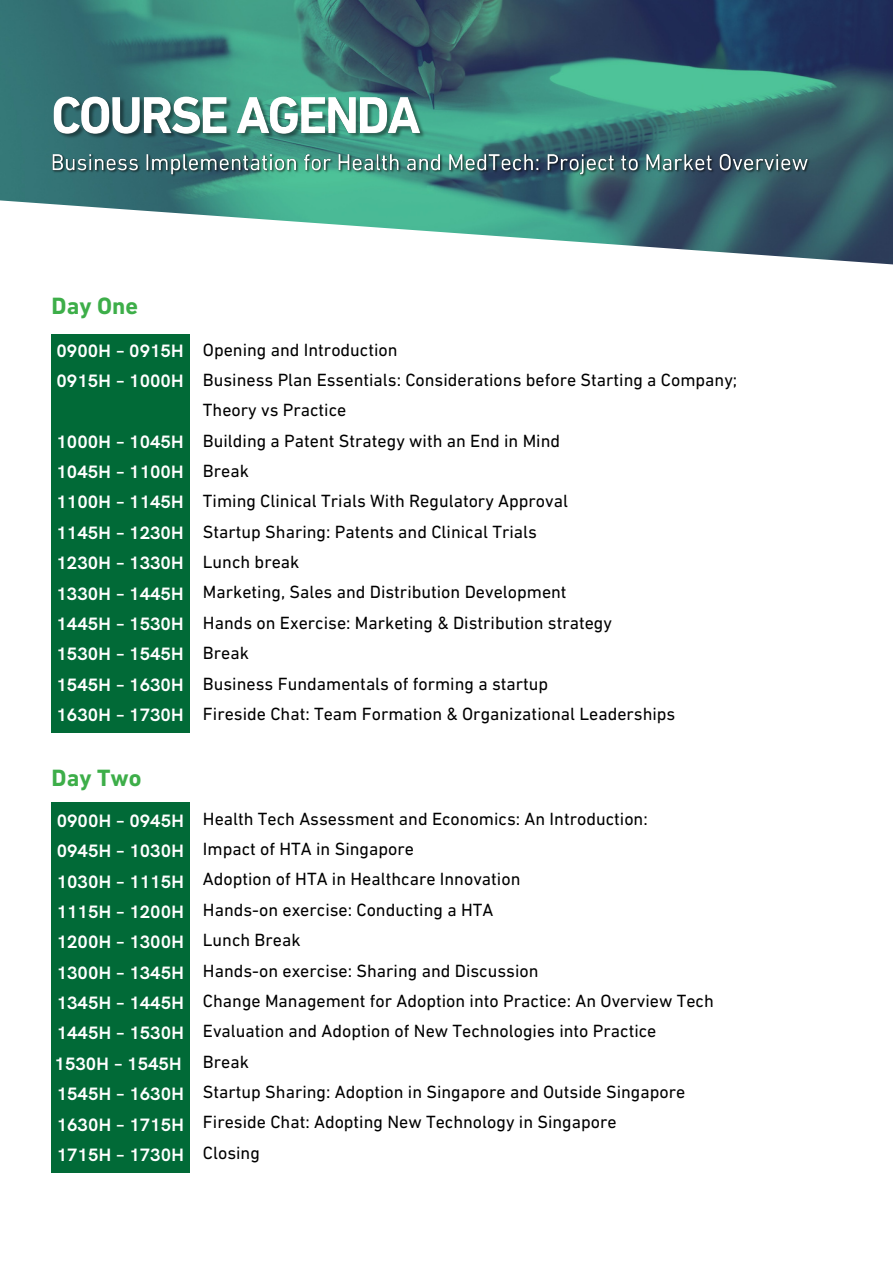
<style>
.page{position:relative;width:893px;height:1264px;background:#fff}
.page>*{position:absolute;margin:0;border:0;box-sizing:border-box;transform-origin:0 0}
.t1{font:700 24px "DIN Next LT Pro";color:#3dae49}
.t2{font:18px/30.3px "DIN Next LT Pro";color:#000}
.t3{font:700 18px "HK Grotesk Pro";color:#fff}
</style>
<div class="page">
<img style="left:0;top:0;width:892px;height:152px">
<img style="left:50px;top:91px;width:379px;height:61px">
<svg style="left:0;top:152px;width:892px;height:519px"></svg>
<div style="left:51px;top:334px;width:138px;height:399px;background:#016a37"></div>
<div style="left:52px;top:802px;width:138px;height:370px;background:#016a37"></div>
<img style="left:49px;top:152px;width:764px;height:30px">
<p class="t1" style="left:52px;top:296px;width:88px">Day One</p>
<p class="t3" style="left:57px;top:340px;width:129px">0900H – 0915H</p>
<p class="t3" style="left:57px;top:371px;width:129px">0915H – 1000H</p>
<p class="t3" style="left:57px;top:431px;width:129px">1000H – 1045H</p>
<p class="t3" style="left:57px;top:462px;width:129px">1045H – 1100H</p>
<p class="t3" style="left:57px;top:492px;width:129px">1100H – 1145H</p>
<p class="t3" style="left:57px;top:522px;width:129px">1145H – 1230H</p>
<p class="t3" style="left:57px;top:553px;width:129px">1230H – 1330H</p>
<p class="t3" style="left:57px;top:583px;width:129px">1330H – 1445H</p>
<p class="t3" style="left:57px;top:613px;width:129px">1445H – 1530H</p>
<p class="t3" style="left:57px;top:644px;width:129px">1530H – 1545H</p>
<p class="t3" style="left:57px;top:674px;width:129px">1545H – 1630H</p>
<p class="t3" style="left:57px;top:704px;width:129px">1630H – 1730H</p>
<p class="t1" style="left:52px;top:768px;width:91px">Day Two</p>
<p class="t3" style="left:57px;top:810px;width:129px">0900H – 0945H</p>
<p class="t3" style="left:57px;top:841px;width:129px">0945H – 1030H</p>
<p class="t3" style="left:57px;top:871px;width:129px">1030H – 1115H</p>
<p class="t3" style="left:57px;top:901px;width:129px">1115H – 1200H</p>
<p class="t3" style="left:57px;top:932px;width:129px">1200H – 1300H</p>
<p class="t3" style="left:57px;top:962px;width:129px">1300H – 1345H</p>
<p class="t3" style="left:57px;top:992px;width:129px">1345H – 1445H</p>
<p class="t3" style="left:57px;top:1023px;width:129px">1445H – 1530H</p>
<p class="t3" style="left:55px;top:1053px;width:129px">1530H – 1545H</p>
<p class="t3" style="left:57px;top:1083px;width:129px">1545H – 1630H</p>
<p class="t3" style="left:57px;top:1114px;width:129px">1630H – 1715H</p>
<p class="t3" style="left:57px;top:1144px;width:129px">1715H – 1730H</p>
<p class="t2" style="left:203px;top:336px;width:196px">Opening and Introduction</p>
<p class="t2" style="left:203px;top:366px;width:536px">Business Plan Essentials: Considerations before Starting a Company;</p>
<p class="t2" style="left:203px;top:396px;width:145px">Theory vs Practice</p>
<p class="t2" style="left:203px;top:427px;width:359px">Building a Patent Strategy with an End in Mind</p>
<p class="t2" style="left:203px;top:457px;width:47px">Break</p>
<p class="t2" style="left:203px;top:487px;width:366px">Timing Clinical Trials With Regulatory Approval</p>
<p class="t2" style="left:203px;top:518px;width:335px">Startup Sharing: Patents and Clinical Trials</p>
<p class="t2" style="left:203px;top:548px;width:98px">Lunch break</p>
<p class="t2" style="left:203px;top:578px;width:365px">Marketing, Sales and Distribution Development</p>
<p class="t2" style="left:203px;top:609px;width:410px">Hands on Exercise: Marketing &amp; Distribution strategy</p>
<p class="t2" style="left:203px;top:639px;width:47px">Break</p>
<p class="t2" style="left:203px;top:670px;width:347px">Business Fundamentals of forming a startup</p>
<p class="t2" style="left:203px;top:700px;width:474px">Fireside Chat: Team Formation &amp; Organizational Leaderships</p>
<p class="t2" style="left:203px;top:805px;width:446px">Health Tech Assessment and Economics: An Introduction:</p>
<p class="t2" style="left:203px;top:835px;width:212px">Impact of HTA in Singapore</p>
<p class="t2" style="left:203px;top:865px;width:319px">Adoption of HTA in Healthcare Innovation</p>
<p class="t2" style="left:203px;top:896px;width:292px">Hands-on exercise: Conducting a HTA</p>
<p class="t2" style="left:203px;top:926px;width:99px">Lunch Break</p>
<p class="t2" style="left:203px;top:956px;width:337px">Hands-on exercise: Sharing and Discussion</p>
<p class="t2" style="left:203px;top:987px;width:512px">Change Management for Adoption into Practice: An Overview Tech<br>Evaluation and Adoption of New Technologies into Practice</p>
<p class="t2" style="left:203px;top:1048px;width:47px">Break</p>
<p class="t2" style="left:203px;top:1078px;width:484px">Startup Sharing: Adoption in Singapore and Outside Singapore</p>
<p class="t2" style="left:203px;top:1108px;width:415px">Fireside Chat: Adopting New Technology in Singapore</p>
<p class="t2" style="left:203px;top:1139px;width:58px">Closing</p>
</div>
